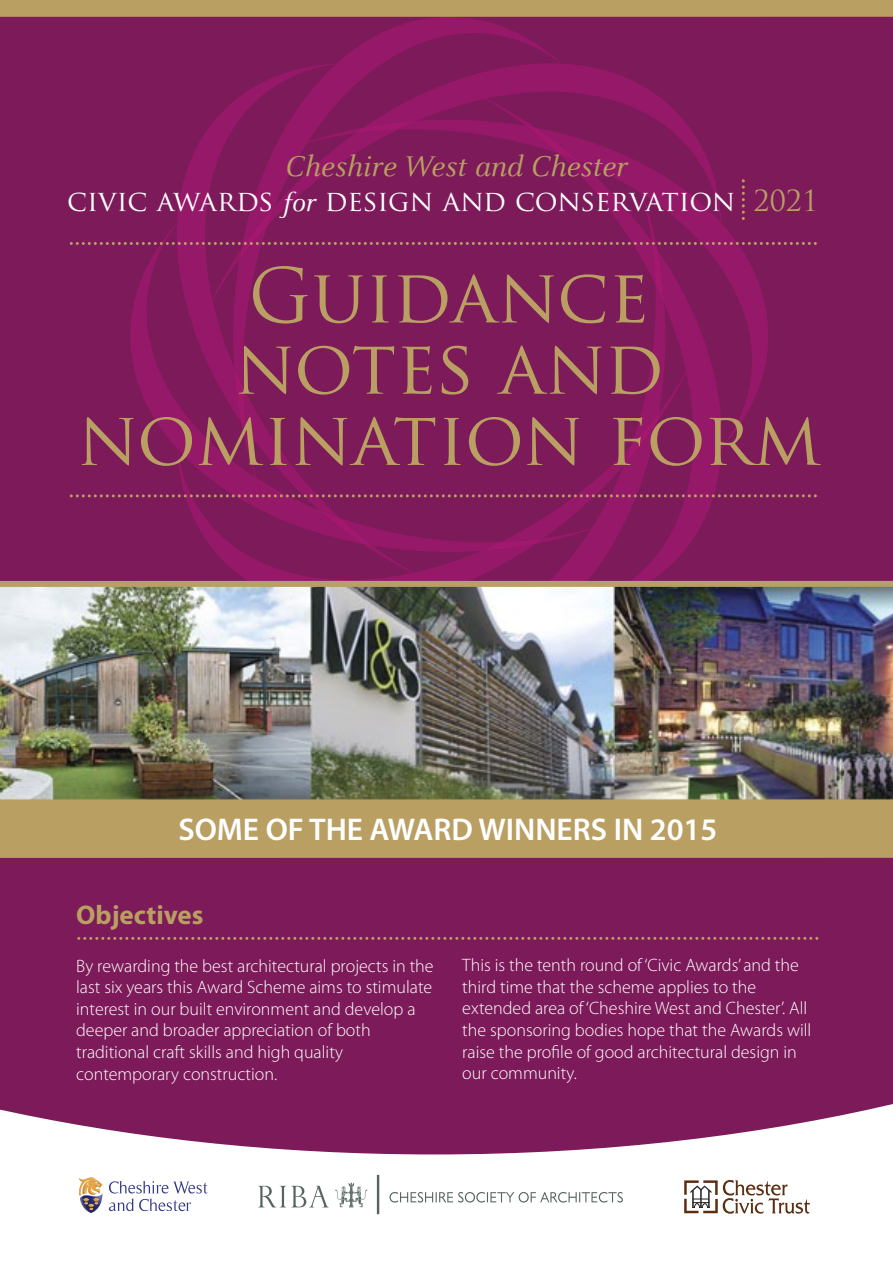
<style>
.page{position:relative;width:893px;height:1263px;background:#fff}
.page>*{position:absolute;margin:0;border:0;box-sizing:border-box;transform-origin:0 0}
.t1{font:73.35px/71.2px "Trajan Pro";letter-spacing:-.01em;color:#b99f62;text-align:center}
.t2{font:600 31.5px "Myriad Pro";color:#fff}
.t3{font:italic 31.5px "Celeste";color:#b99f62}
.t4{font:28.35px "Trajan Pro";letter-spacing:-.005em;color:#fff}
.t5{font:700 27px "Myriad Pro";color:#b99f62}
.t6{font:300 18px/21.6px "Myriad Pro";color:#fff}
.s1{font-family:"Celeste";font-style:italic}
.s2{color:#b99f62}
</style>
<div class="page">
<div style="left:0;top:0;width:893px;height:1158px;background:#7c1a5a"></div>
<svg style="left:338px;top:17px;width:223px;height:46px"></svg>
<svg style="left:0;top:1104px;width:893px;height:111px;fill:#fff"></svg>
<svg style="left:109px;top:1181px;width:99px;height:30px"></svg>
<svg style="left:77px;top:1176px;width:26px;height:37px"></svg>
<svg style="left:258px;top:1183px;width:109px;height:24px"></svg>
<hr style="left:377px;top:1175px;width:2px;height:39px;background:#566461">
<svg style="left:389px;top:1192px;width:234px;height:10px"></svg>
<svg style="left:70px;top:63px;width:747px;height:518px"></svg>
<svg style="left:77px;top:937px;width:741px;height:3px"></svg>
<hr style="left:0;top:799px;width:893px;height:3px;background:#b99f62">
<div style="left:0;top:0;width:893px;height:17px;background:#b99f62"></div>
<svg style="left:684px;top:1180px;width:126px;height:34px"></svg>
<img style="left:0;top:587px;width:893px;height:212px">
<div style="left:0;top:800px;width:893px;height:58px;background:#b99f62"></div>
<div style="left:0;top:581px;width:893px;height:6px;background:#b99f62"></div>
<p class="t3" style="left:285px;top:146px;width:343px">Cheshire West and Chester</p>
<p class="t4" style="left:67px;top:184px;width:752px">CIVIC AWARDS <span class="s1">for</span> DESIGN AND CONSERVATION <span class="s2">2021</span></p>
<p class="t1" style="left:77px;top:261px;width:746px">GUIDANCE<br>NOTES AND<br>NOMINATION FORM</p>
<p class="t2" style="left:178px;top:811px;width:540px">SOME OF THE AWARD WINNERS IN 2015</p>
<p class="t5" style="left:76px;top:899px;width:129px">Objectives</p>
<p class="t6" style="left:76px;top:957px;width:359px">By rewarding the best architectural projects in the last six years this Award Scheme aims to stimulate interest in our built environment and develop a deeper and broader appreciation of both traditional craft skills and high quality contemporary construction.</p>
<p class="t6" style="left:462px;top:956px;width:351px">This is the tenth round of ‘Civic Awards’ and the third time that the scheme applies to the extended area of ‘Cheshire West and Chester’. All the sponsoring bodies hope that the Awards will raise the profile of good architectural design in our community.</p>
</div>
